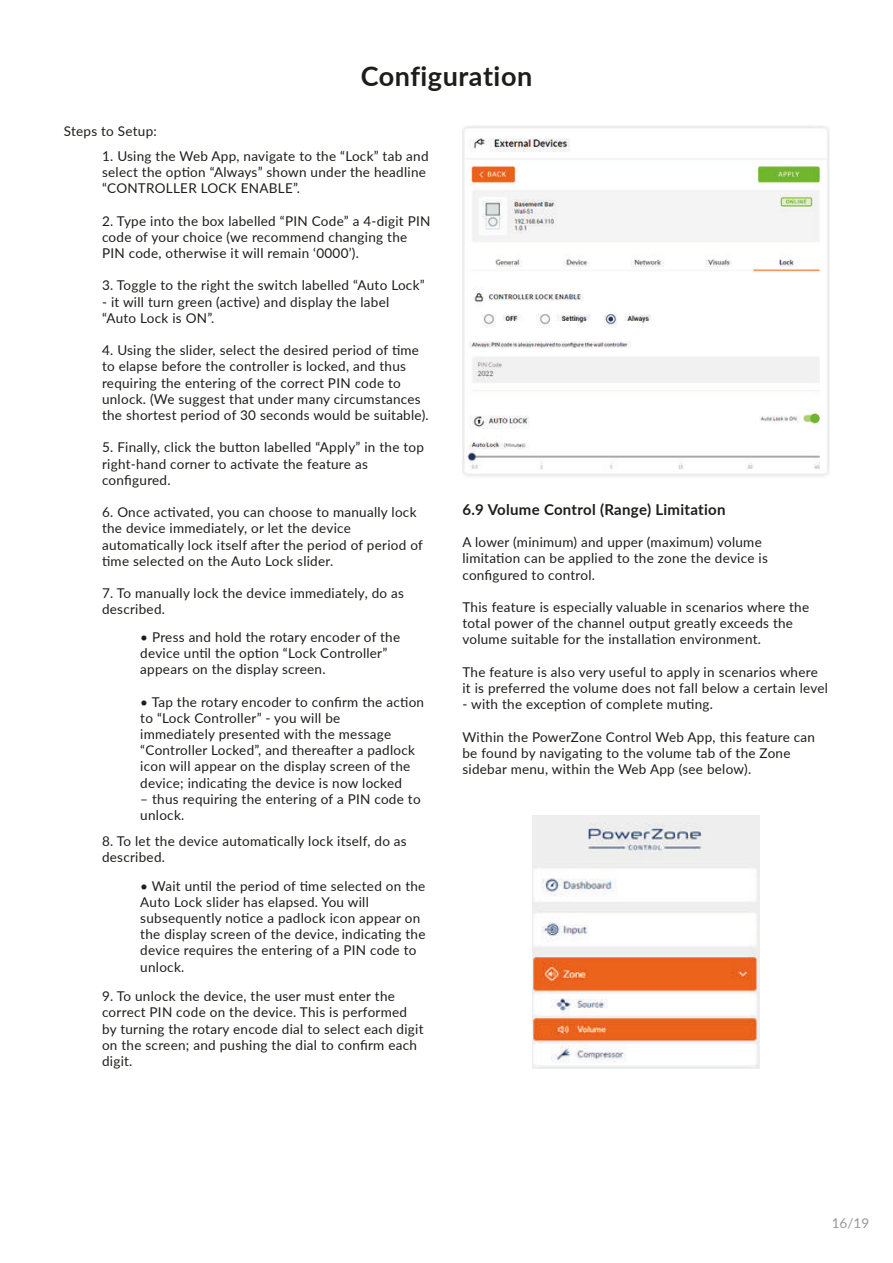
<style>
.page{position:relative;width:893px;height:1263px;background:#fff}
.page>*{position:absolute;margin:0;border:0;box-sizing:border-box;transform-origin:0 0}
.t1{font:700 27px "Lato";letter-spacing:.02em;color:#1d1d1b}
.t2{font:700 15px "Lato";letter-spacing:.02em;color:#1d1d1b}
.t3{font:13.5px/16.2px "Lato";letter-spacing:.02em;color:#1d1d1b}
.t4{font:13.5px "Lato";color:#979797}
</style>
<div class="page">
<img style="left:463px;top:126px;width:366px;height:351px">
<img style="left:533px;top:815px;width:226px;height:253px">
<h1 class="t1" style="left:361px;top:56px;width:173px">Configuration</h1>
<p class="t3" style="left:64px;top:123px;width:95px">Steps to Setup:</p>
<p class="t3" style="left:102px;top:147px;width:328px">1. Using the Web App, navigate to the “Lock” tab and select the option “Always” shown under the headline “CONTROLLER LOCK ENABLE”.</p>
<p class="t3" style="left:102px;top:212px;width:330px">2. Type into the box labelled “PIN Code” a 4-digit PIN code of your choice (we recommend changing the<br>PIN code, otherwise it will remain ‘0000’).</p>
<p class="t3" style="left:102px;top:277px;width:324px">3. Toggle to the right the switch labelled “Auto Lock”</p>
<p class="t3" style="left:102px;top:293px;width:289px">- it will turn green (active) and display the label “Auto Lock is ON”.</p>
<p class="t3" style="left:102px;top:342px;width:328px">4. Using the slider, select the desired period of time to elapse before the controller is locked, and thus requiring the entering of the correct PIN code to unlock. (We suggest that under many circumstances the shortest period of 30 seconds would be suitable).</p>
<p class="t3" style="left:102px;top:439px;width:324px">5. Finally, click the button labelled “Apply” in the top right-hand corner to activate the feature as configured.</p>
<p class="t3" style="left:102px;top:504px;width:322px">6. Once activated, you can choose to manually lock the device immediately, or let the device automatically lock itself after the period of period of time selected on the Auto Lock slider.</p>
<p class="t3" style="left:102px;top:585px;width:303px">7. To manually lock the device immediately, do as described.</p>
<p class="t3" style="left:140px;top:628px;width:261px">• Press and hold the rotary encoder of the device until the option “Lock Controller” appears on the display screen.</p>
<p class="t3" style="left:140px;top:693px;width:285px">• Tap the rotary encoder to confirm the action to “Lock Controller” - you will be<br>immediately presented with the message “Controller Locked”, and thereafter a padlock icon will appear on the display screen of the device; indicating the device is now locked</p>
<p class="t3" style="left:140px;top:790px;width:282px">– thus requiring the entering of a PIN code to unlock.</p>
<p class="t3" style="left:102px;top:832px;width:306px">8. To let the device automatically lock itself, do as described.</p>
<p class="t3" style="left:140px;top:877px;width:287px">• Wait until the period of time selected on the Auto Lock slider has elapsed. You will subsequently notice a padlock icon appear on the display screen of the device, indicating the device requires the entering of a PIN code to unlock.</p>
<p class="t3" style="left:102px;top:987px;width:323px">9. To unlock the device, the user must enter the correct PIN code on the device. This is performed by turning the rotary encode dial to select each digit on the screen; and pushing the dial to confirm each digit.</p>
<p class="t2" style="left:462px;top:498px;width:265px">6.9 Volume Control (Range) Limitation</p>
<p class="t3" style="left:462px;top:533px;width:307px">A lower (minimum) and upper (maximum) volume limitation can be applied to the zone the device is configured to control.</p>
<p class="t3" style="left:462px;top:598px;width:348px">This feature is especially valuable in scenarios where the total power of the channel output greatly exceeds the volume suitable for the installation environment.</p>
<p class="t3" style="left:462px;top:663px;width:367px">The feature is also very useful to apply in scenarios where it is preferred the volume does not fall below a certain level</p>
<p class="t3" style="left:462px;top:695px;width:252px">- with the exception of complete muting.</p>
<p class="t3" style="left:462px;top:728px;width:354px">Within the PowerZone Control Web App, this feature can be found by navigating to the volume tab of the Zone sidebar menu, within the Web App (see below).</p>
<p class="t4" style="left:832px;top:1213px;width:39px">16/19</p>
</div>
